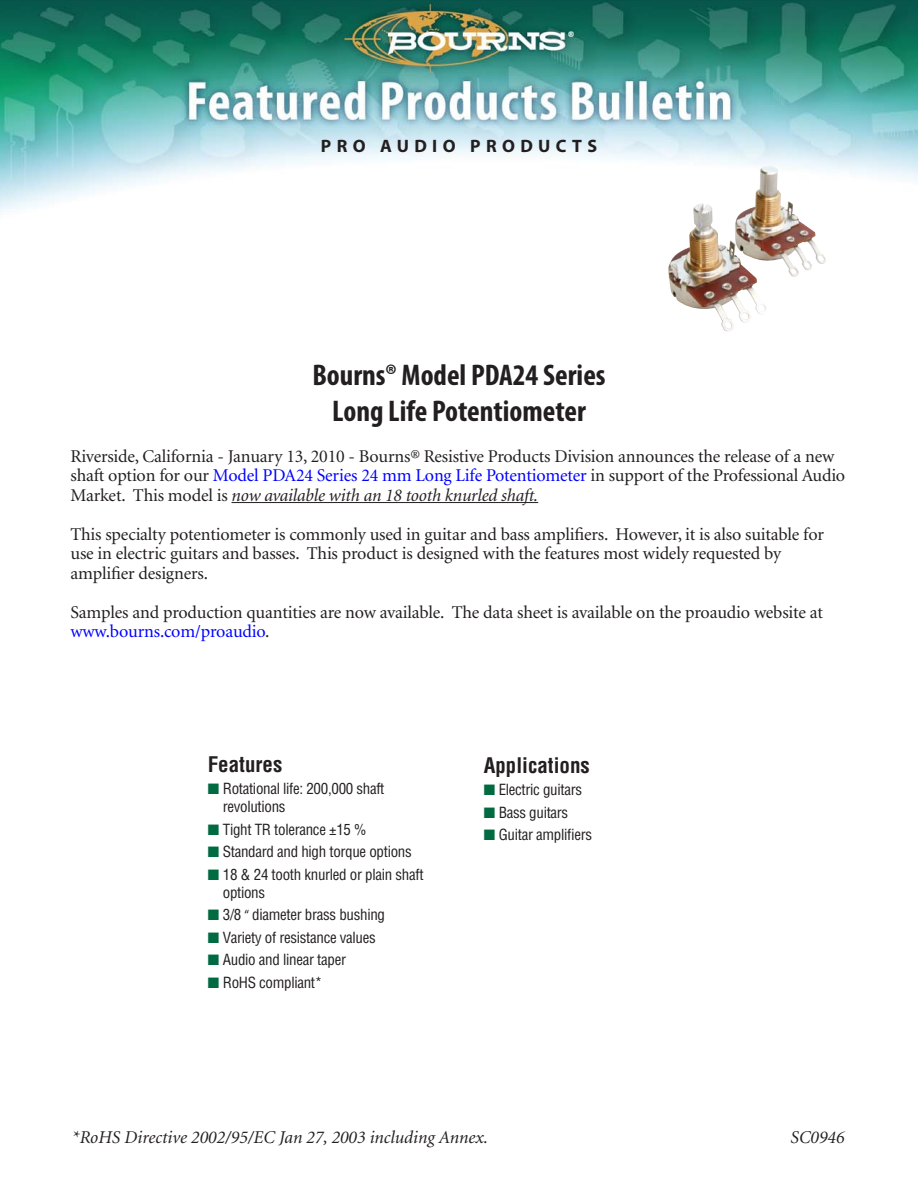
<style>
.page{position:relative;width:918px;height:1188px;background:#fff}
.page>*{position:absolute;margin:0;border:0;box-sizing:border-box;transform-origin:0 0}
.t1{font:700 condensed 30px/36px "Myriad Pro";color:#231f20;text-align:center}
.t2{font:700 condensed 21px "Helvetica";color:#231f20}
.t3{font:18px/19.5px "Minion";letter-spacing:-.01em;color:#231f20}
.t4{font:italic 18px "Minion";color:#231f20}
.t5{font:700 18px "Myriad Pro";letter-spacing:.3em;color:#231f20}
.t6{font:condensed 15px/18px "Helvetica";letter-spacing:-.02em;color:#231f20}
.s1{color:#00f}
.s2{font-style:italic}
.s3{color:#006a41}
.s4{font-family:"Myriad"}
</style>
<div class="page">
<img style="left:0;top:0;width:918px;height:221px">
<hr style="left:232px;top:502px;width:306px;height:1px;background:#231f20">
<img style="left:668px;top:165px;width:125px;height:167px">
<p class="t5" style="left:321px;top:135px;width:278px">PRO AUDIO PRODUCTS</p>
<h1 class="t1" style="left:312px;top:359px;width:295px">Bourns® Model PDA24 Series<br>Long Life Potentiometer</h1>
<p class="t3" style="left:70px;top:448px;width:776px">Riverside, California - January 13, 2010 - Bourns® Resistive Products Division announces the release of a new shaft option for our <span class="s1">Model PDA24 Series 24 mm Long Life Potentiometer</span> in support of the Professional Audio<br>Market. This model is <span class="s2">now available with an 18 tooth knurled shaft.</span></p>
<p class="t3" style="left:70px;top:526px;width:755px">This specialty potentiometer is commonly used in guitar and bass amplifiers. However, it is also suitable for use in electric guitars and basses. This product is designed with the features most widely requested by amplifier designers.</p>
<p class="t3" style="left:70px;top:604px;width:754px">Samples and production quantities are now available. The data sheet is available on the proaudio website at <span class="s1">www.bourns.com/proaudio</span>.</p>
<p class="t2" style="left:208px;top:756px;width:76px">Features</p>
<p class="t6" style="left:223px;top:781px;width:163px;text-indent:-15px"><span class="s3">■</span> Rotational life: 200,000 shaft revolutions</p>
<p class="t6" style="left:208px;top:822px;width:160px"><span class="s3">■</span> Tight TR tolerance ±15 %</p>
<p class="t6" style="left:208px;top:844px;width:206px"><span class="s3">■</span> Standard and high torque options</p>
<p class="t6" style="left:223px;top:867px;width:202px;text-indent:-15px"><span class="s3">■</span> 18 &amp; 24 tooth knurled or plain shaft options</p>
<p class="t6" style="left:208px;top:907px;width:179px"><span class="s3">■</span> 3/8 <span class="s4">“</span> diameter brass bushing</p>
<p class="t6" style="left:208px;top:930px;width:170px"><span class="s3">■</span> Variety of resistance values</p>
<p class="t6" style="left:208px;top:952px;width:140px"><span class="s3">■</span> Audio and linear taper</p>
<p class="t6" style="left:208px;top:975px;width:116px"><span class="s3">■</span> RoHS compliant*</p>
<p class="t2" style="left:484px;top:757px;width:108px">Applications</p>
<p class="t6" style="left:484px;top:782px;width:100px"><span class="s3">■</span> Electric guitars</p>
<p class="t6" style="left:484px;top:805px;width:86px"><span class="s3">■</span> Bass guitars</p>
<p class="t6" style="left:484px;top:827px;width:110px"><span class="s3">■</span> Guitar amplifiers</p>
<p class="t4" style="left:72px;top:1130px;width:418px">*RoHS Directive 2002/95/EC Jan 27, 2003 including Annex.</p>
<p class="t4" style="left:790px;top:1130px;width:56px">SC0946</p>
</div>
